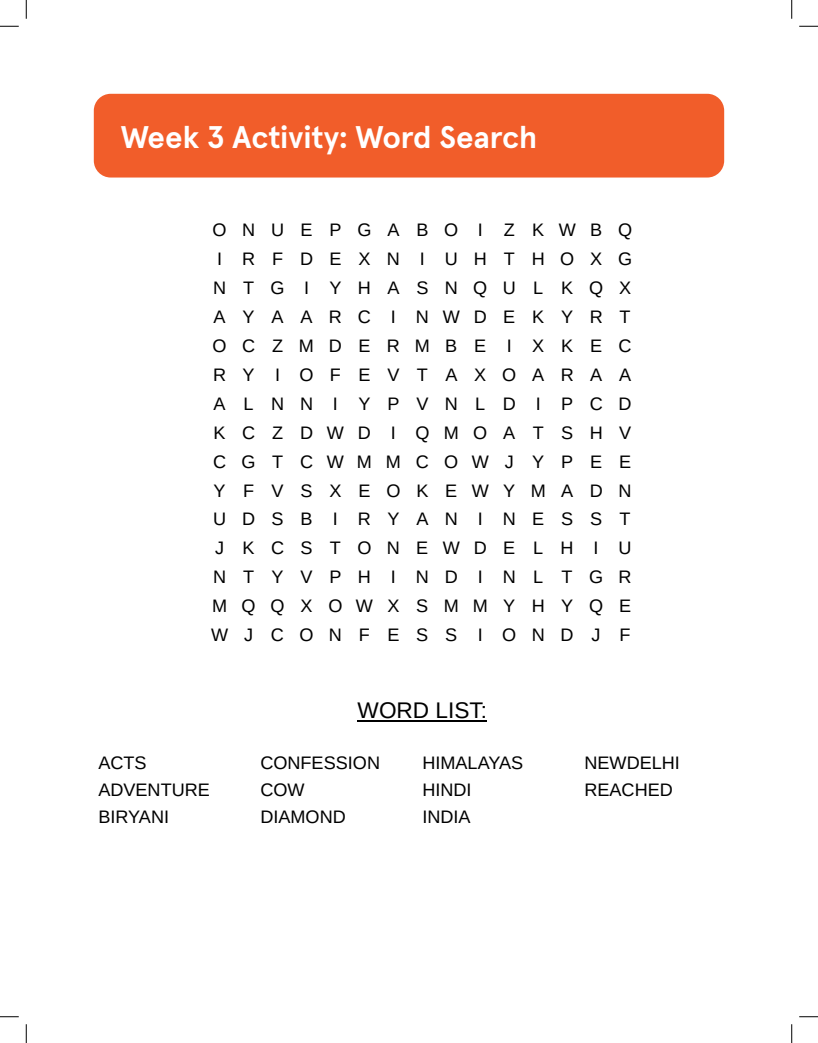
<style>
.page{position:relative;width:818px;height:1043px;background:#fff}
.page>*{position:absolute;margin:0;border:0;box-sizing:border-box;transform-origin:0 0}
.t1{font:700 31.25px "Apercu Pro";color:#fff}
.t2{font:22.62px "Liberation Sans";color:#000}
.t3{font:18.12px/29px "Liberation Sans";letter-spacing:.905em;color:#000;text-align:center}
.t4{font:18.12px/27.1px "Liberation Sans";color:#000}
</style>
<div class="page">
<hr style="left:357px;top:720px;width:130px;height:2px;background:#000">
<div style="left:94px;top:94px;width:630px;height:83px;background:#f15d2a;border-radius:17px"></div>
<svg style="left:0;top:25px;width:19px;height:2px"></svg>
<svg style="left:799px;top:25px;width:19px;height:2px"></svg>
<svg style="left:0;top:1016px;width:19px;height:1px"></svg>
<svg style="left:799px;top:1016px;width:19px;height:1px"></svg>
<svg style="left:25px;top:0;width:2px;height:19px"></svg>
<svg style="left:25px;top:1024px;width:2px;height:18px"></svg>
<svg style="left:791px;top:0;width:1px;height:19px"></svg>
<svg style="left:791px;top:1024px;width:1px;height:18px"></svg>
<h1 class="t1" style="left:121px;top:113px;width:418px">Week 3 Activity: Word Search</h1>
<p class="t3" style="left:211px;top:215px;width:422px">ONUEPGABO I ZKWBQ<br>I RFDEXN I UHTHOXG<br>NTG I YHASNQULKQX<br>AYAARC I NWDEKYRT<br>OCZMDERMBE I XKEC<br>RY I OFEVTAXOARAA<br>ALNN I YPVNLD I PCD<br>KCZDWD I QMOATSHV<br>CGTCWMMCOWJ YPEE<br>YFVSXEOKEWYMADN<br>UDSB I RYAN I NESST<br>J KCSTONEWDELH I U<br>NTYVPH I ND I NLTGR<br>MQQXOWXSMMYHYQE<br>WJCONFESS I ONDJ F</p>
<p class="t2" style="left:357px;top:696px;width:131px">WORD LIST:</p>
<p class="t4" style="left:98px;top:749px;width:113px">ACTS<br>ADVENTURE<br>BIRYANI</p>
<p class="t4" style="left:260px;top:749px;width:121px">CONFESSION<br>COW<br>DIAMOND</p>
<p class="t4" style="left:422px;top:749px;width:102px">HIMALAYAS<br>HINDI<br>INDIA</p>
<p class="t4" style="left:584px;top:749px;width:97px">NEWDELHI<br>REACHED</p>
</div>
